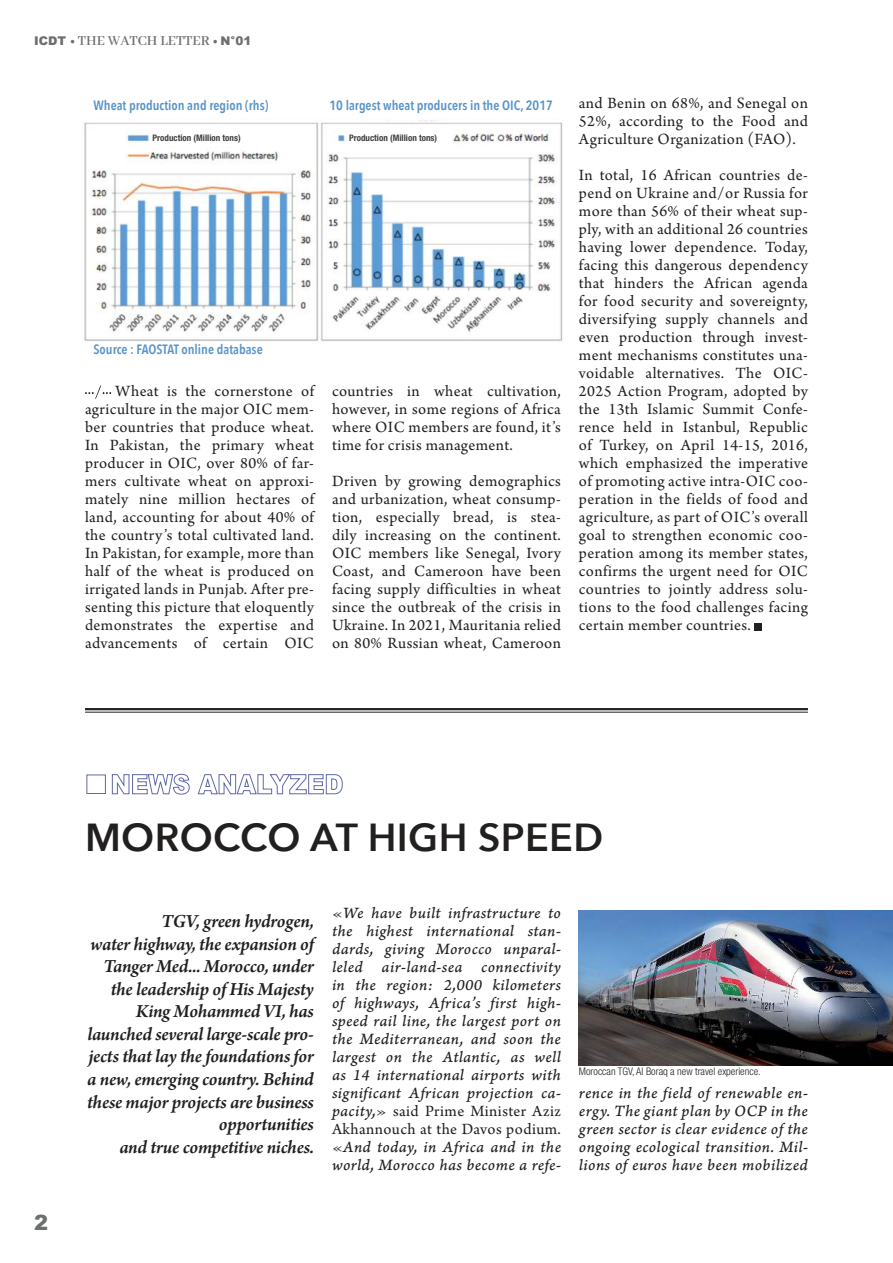
<style>
.page{position:relative;width:893px;height:1263px;background:#fff}
.page>*{position:absolute;margin:0;border:0;box-sizing:border-box;transform-origin:0 0}
.t1{font:600 39px "Avenir Next";letter-spacing:.01em;color:#221f1f}
.t2{font:21px "Arial MT Black";color:#6c6e70}
.t3{font:italic 600 19.5px/22.5px "Arno Pro";letter-spacing:-.015em;color:#221f1f;text-align:right}
.t4{font:16.5px/18px "Arno Pro";letter-spacing:.025em;color:#221f1f;text-align:justify}
.t5{font:16.5px/18px "Arno Pro Italic Caption";letter-spacing:.02em;color:#221f1f;text-align:justify}
.t6{font:600 15px "Abhaya Libre";color:#6c6e70}
.t7{font:600 13.5px "Avenir Next Condensed";color:#5894c8}
.t8{font:300 condensed 10.5px "Helvetica Neue LT Std";color:#221f1f}
.t9{font:700 condensed 9px "Helvetica Neue LT Std";color:#404041}
.s1{font-family:"Arial MT Black";font-weight:400;font-size:12px}
.s2{font-weight:800}
.s3{font-family:"Arno Pro"}
.s4{font-family:"Arno Pro Italic Caption"}
</style>
<div class="page">
<div style="left:754px;top:623px;width:7px;height:7px;background:#221f1f"></div>
<hr style="left:85px;top:708px;width:723px;height:2px;background:#221f1f">
<hr style="left:85px;top:712px;width:723px;height:1px;background:#221f1f">
<img style="left:579px;top:910px;width:314px;height:155px">
<svg style="left:85px;top:386px;width:26px;height:13px"></svg>
<div style="left:86px;top:774px;width:20px;height:20px;border:1px solid #6268a6"></div>
<svg style="left:112px;top:773px;width:231px;height:22px"></svg>
<img style="left:84px;top:120px;width:479px;height:222px">
<p class="t6" style="left:34px;top:31px;width:219px"><span class="s1">ICDT</span> <span class="s2">•</span> THE WATCH LETTER <span class="s2">•</span> <span class="s1">N°01</span></p>
<p class="t7" style="left:94px;top:100px;width:176px">Wheat production and region (rhs)</p>
<p class="t9" style="left:153px;top:135px;width:90px">Production (Million tons)</p>
<p class="t9" style="left:349px;top:135px;width:90px">Production (Million tons)</p>
<p class="t7" style="left:330px;top:100px;width:225px">10 largest wheat producers in the OIC, 2017</p>
<p class="t7" style="left:94px;top:343px;width:171px">Source : FAOSTAT online database</p>
<p class="t4" style="left:85px;top:383px;width:230px;text-indent:30px">Wheat is the cornerstone of agriculture in the major OIC mem&shy;ber countries that produce wheat.<br>In Pakistan, the primary wheat producer in OIC, over 80% of far&shy;mers cultivate wheat on approxi&shy;mately nine million hectares of land, accounting for about 40% of the country’s total cultivated land.<br>In Pakistan, for example, more than half of the wheat is produced on irrigated lands in Punjab. After pre&shy;senting this picture that eloquently demonstrates the expertise and advancements of certain OIC</p>
<p class="t4" style="left:332px;top:383px;width:230px">countries in wheat cultivation, however, in some regions of Africa where OIC members are found, it’s time for crisis management.</p>
<p class="t4" style="left:332px;top:473px;width:230px">Driven by growing demographics and urbanization, wheat consump&shy;tion, especially bread, is stea&shy;dily increasing on the continent.<br>OIC members like Senegal, Ivory Coast, and Cameroon have been facing supply difficulties in wheat since the outbreak of the crisis in Ukraine. In 2021, Mauritania relied on 80% Russian wheat, Cameroon</p>
<p class="t4" style="left:579px;top:95px;width:230px">and Benin on 68%, and Senegal on 52%, according to the Food and Agriculture Organization (FAO).</p>
<p class="t4" style="left:579px;top:167px;width:230px">In total, 16 African countries de&shy;pend on Ukraine and/or Russia for more than 56% of their wheat sup&shy;ply, with an additional 26 countries having lower dependence. Today, facing this dangerous dependency that hinders the African agenda for food security and sovereignty, diversifying supply channels and even production through invest&shy;ment mechanisms constitutes una&shy;voidable alternatives. The OIC-2025 Action Program, adopted by the 13th Islamic Summit Confe&shy;rence held in Istanbul, Republic of Turkey, on April 14-15, 2016, which emphasized the imperative of promoting active intra-OIC coo&shy;peration in the fields of food and agriculture, as part of OIC’s overall goal to strengthen economic coo&shy;peration among its member states, confirms the urgent need for OIC countries to jointly address solu&shy;tions to the food challenges facing certain member countries.</p>
<h1 class="t1" style="left:85px;top:823px;width:520px">MOROCCO AT HIGH SPEED</h1>
<p class="t2" style="left:34px;top:1210px;width:16px">2</p>
<p class="t3" style="left:87px;top:912px;width:228px">TGV, green hydrogen,<br>water highway, the expansion of<br>Tanger Med... Morocco, under the leadership of His Majesty<br>King Mohammed VI, has launched several large-scale pro&shy;jects that lay the foundations for a new, emerging country. Behind these major projects are business opportunities<br>and true competitive niches.</p>
<p class="t5" style="left:332px;top:905px;width:230px"><span class="s3">«</span>We have built infrastructure to the highest international stan&shy;dards, giving Morocco unparal&shy;leled air-land-sea connectivity in the region: 2,000 kilometers of highways, Africa’s first high&shy;speed rail line, the largest port on the Mediterranean, and soon the largest on the Atlantic, as well as 14 international airports with significant African projection ca-</p>
<p class="t4" style="left:332px;top:1103px;width:230px"><span class="s4">pacity,</span>» said Prime Minister Aziz<br>Akhannouch at the Davos podium.</p>
<p class="t5" style="left:332px;top:1139px;width:230px"><span class="s3">«</span>And today, in Africa and in the world, Morocco has become a refe-</p>
<p class="t8" style="left:579px;top:1067px;width:183px">Moroccan TGV, Al Boraq a new travel experience.</p>
<p class="t5" style="left:579px;top:1085px;width:230px">rence in the field of renewable en&shy;ergy. The giant plan by OCP in the green sector is clear evidence of the ongoing ecological transition. Mil&shy;lions of euros have been mobilized</p>
</div>
